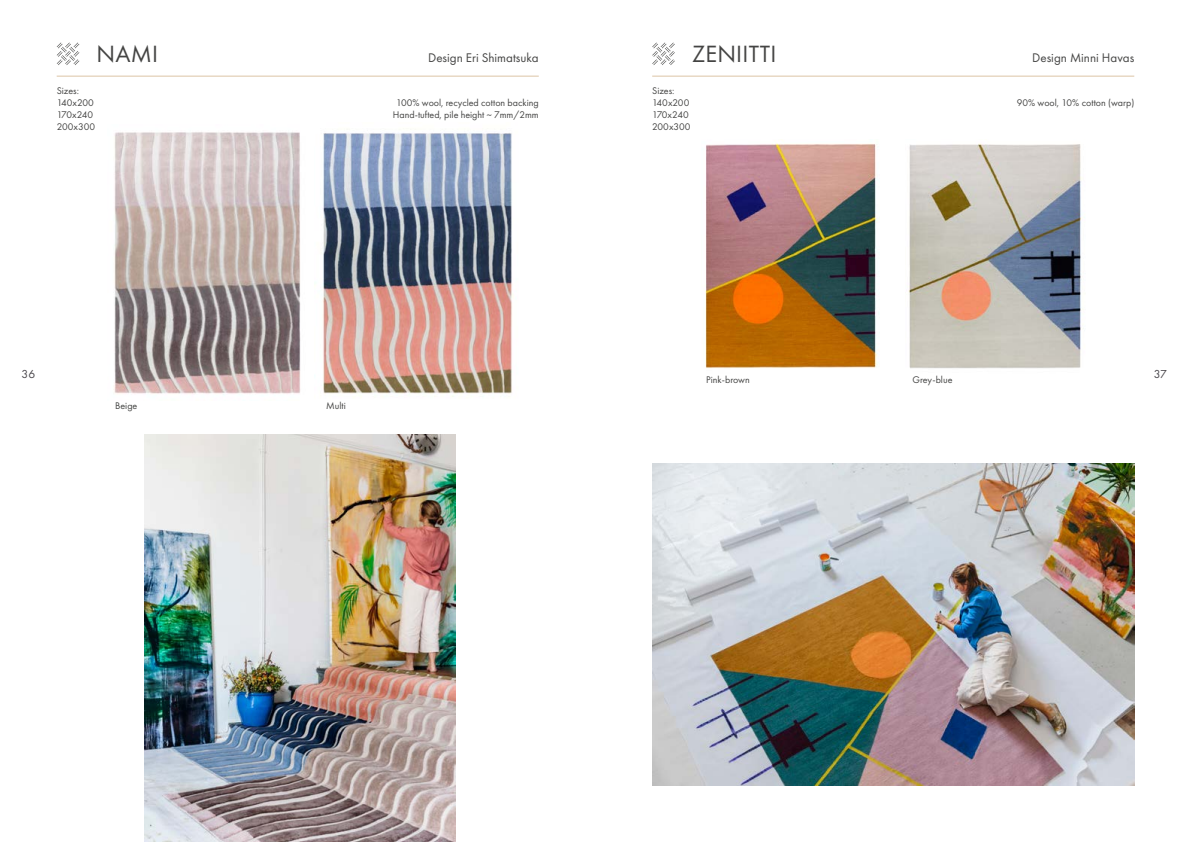
<style>
.page{position:relative;width:1191px;height:842px;background:#fff}
.page>*{position:absolute;margin:0;border:0;box-sizing:border-box;transform-origin:0 0}
.t1{font:24.4px "Futura PT";letter-spacing:.01em;color:#444443}
.t2{font:13px "Futura PT";color:#444443}
.t3{font:12px "Futura PT";color:#49464b}
.t4{font:10px/12px "Futura PT";color:#444443}
</style>
<div class="page">
<hr style="left:652px;top:76px;width:482px;height:1px;background:#dcc4a5">
<svg style="left:652px;top:43px;width:23px;height:22px"></svg>
<img style="left:908px;top:143px;width:177px;height:226px">
<img style="left:705px;top:140px;width:175px;height:228px">
<img style="left:652px;top:464px;width:482px;height:321px">
<img style="left:145px;top:435px;width:311px;height:407px">
<hr style="left:57px;top:76px;width:482px;height:1px;background:#dcc4a5">
<svg style="left:57px;top:43px;width:22px;height:22px"></svg>
<img style="left:114px;top:132px;width:187px;height:263px">
<img style="left:323px;top:129px;width:190px;height:268px">
<h1 class="t1" style="left:96px;top:39px;width:63px">NAMI</h1>
<h2 class="t2" style="left:428px;top:50px;width:112px">Design Eri Shimatsuka</h2>
<p class="t4" style="left:57px;top:84px;width:40px">Sizes:<br>140x200<br>170x240<br>200x300</p>
<p class="t4" style="left:393px;top:96px;width:147px;text-align:center">100% wool, recycled cotton backing<br>Hand-tufted, pile height ~ 7mm/2mm</p>
<h1 class="t1" style="left:692px;top:39px;width:86px">ZENIITTI</h1>
<h2 class="t2" style="left:1032px;top:50px;width:103px">Design Minni Havas</h2>
<p class="t4" style="left:1016px;top:96px;width:119px">90% wool, 10% cotton (warp)</p>
<p class="t4" style="left:652px;top:84px;width:40px">Sizes:<br>140x200<br>170x240<br>200x300</p>
<p class="t3" style="left:22px;top:367px;width:15px">36</p>
<p class="t3" style="left:1154px;top:367px;width:15px">37</p>
<p class="t4" style="left:706px;top:374px;width:45px">Pink-brown</p>
<p class="t4" style="left:912px;top:374px;width:42px">Grey-blue</p>
<p class="t4" style="left:115px;top:399px;width:24px">Beige</p>
<p class="t4" style="left:326px;top:399px;width:21px">Multi</p>
</div>
